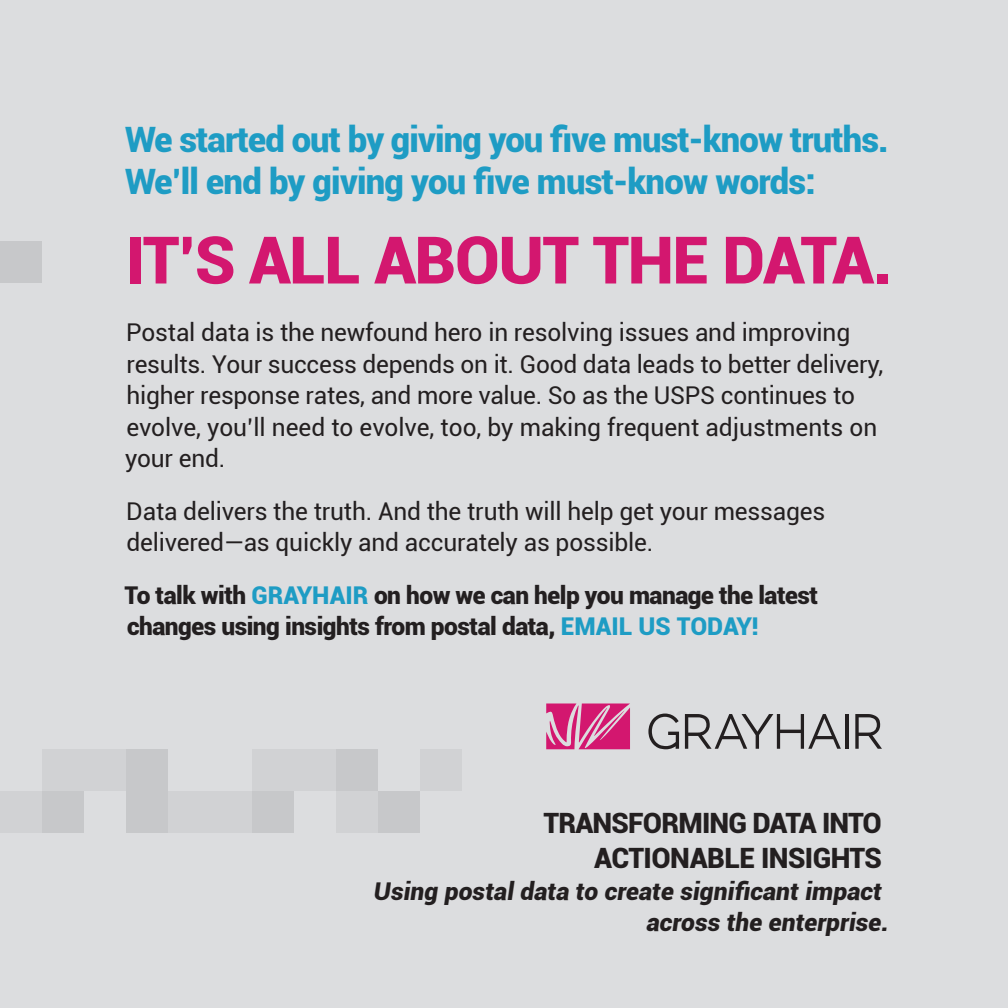
<style>
.page{position:relative;width:1008px;height:1008px;background:#dcdddf}
.page>*{position:absolute;margin:0;border:0;box-sizing:border-box;transform-origin:0 0}
.t1{font:900 65.62px "Roboto";letter-spacing:-.025em;color:#d3176f}
.t2{font:900 35px/42px "Roboto";letter-spacing:-.025em;color:#1e9cc4}
.t3{font:900 28px/35px "Roboto";letter-spacing:-.03em;color:#231f20;text-align:right}
.t4{font:24.5px/31.5px "Roboto";letter-spacing:-.005em;color:#231f20}
.t5{font:900 24.5px/31.5px "Roboto";letter-spacing:-.02em;color:#231f20}
.t6{font:italic 900 24.5px "Roboto";letter-spacing:.005em;color:#231f20}
.s1{color:#1e9cc4}
</style>
<div class="page">
<svg style="left:855px;top:714px;width:27px;height:35px"></svg>
<svg style="left:685px;top:714px;width:156px;height:35px"></svg>
<hr style="left:846px;top:714px;width:3px;height:35px;background:#231f20">
<svg style="left:648px;top:714px;width:31px;height:35px"></svg>
<svg style="left:546px;top:703px;width:84px;height:46px"></svg>
<div style="left:420px;top:749px;width:42px;height:42px;background:#d1d2d4"></div>
<div style="left:336px;top:749px;width:42px;height:42px;background:#c7c8ca"></div>
<div style="left:294px;top:749px;width:42px;height:42px;background:#d1d2d4"></div>
<div style="left:252px;top:749px;width:42px;height:42px;background:#d1d2d4"></div>
<div style="left:126px;top:749px;width:42px;height:42px;background:#c7c8ca"></div>
<div style="left:84px;top:749px;width:42px;height:42px;background:#d1d2d4"></div>
<div style="left:42px;top:749px;width:42px;height:42px;background:#d1d2d4"></div>
<div style="left:378px;top:791px;width:42px;height:42px;background:#c7c8ca"></div>
<div style="left:336px;top:791px;width:42px;height:42px;background:#d1d2d4"></div>
<div style="left:252px;top:791px;width:42px;height:42px;background:#c7c8ca"></div>
<div style="left:210px;top:791px;width:42px;height:42px;background:#d1d2d4"></div>
<div style="left:168px;top:791px;width:42px;height:42px;background:#d1d2d4"></div>
<div style="left:126px;top:791px;width:42px;height:42px;background:#c7c8ca"></div>
<div style="left:42px;top:791px;width:42px;height:42px;background:#c7c8ca"></div>
<div style="left:0;top:791px;width:42px;height:42px;background:#d1d2d4"></div>
<div style="left:0;top:242px;width:42px;height:42px;background:#c7c8ca"></div>
<p class="t2" style="left:125px;top:117px;width:765px">We started out by giving you five must-know truths.<br>We’ll end by giving you five must-know words:</p>
<p class="t1" style="left:126px;top:214px;width:768px">IT’S ALL ABOUT THE DATA.</p>
<p class="t4" style="left:125px;top:316px;width:760px">Postal data is the newfound hero in resolving issues and improving results. Your success depends on it. Good data leads to better delivery, higher response rates, and more value. So as the USPS continues to evolve, you’ll need to evolve, too, by making frequent adjustments on your end.</p>
<p class="t4" style="left:126px;top:494px;width:701px">Data delivers the truth. And the truth will help get your messages delivered—as quickly and accurately as possible.</p>
<p class="t5" style="left:124px;top:578px;width:695px">To talk with <span class="s1">GRAYHAIR</span> on how we can help you manage the latest changes using insights from postal data, <span class="s1">EMAIL US TODAY!</span></p>
<p class="t3" style="left:543px;top:804px;width:340px">TRANSFORMING DATA INTO<br>ACTIONABLE INSIGHTS</p>
<p class="t6" style="left:374px;top:873px;width:510px">Using postal data to create significant impact</p>
<p class="t6" style="left:647px;top:905px;width:244px">across the enterprise.</p>
</div>
